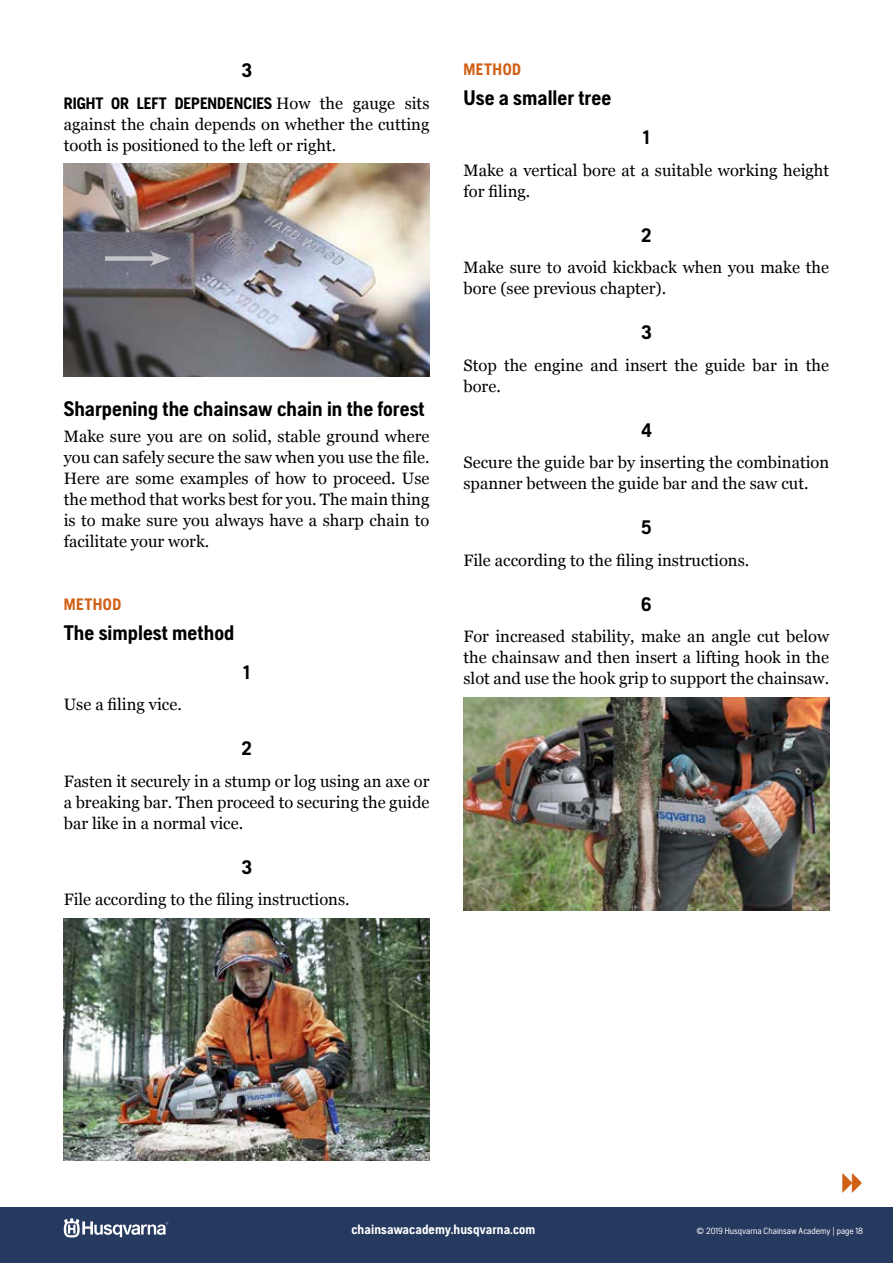
<style>
.page{position:relative;width:893px;height:1263px;background:#fff}
.page>*{position:absolute;margin:0;border:0;box-sizing:border-box;transform-origin:0 0}
.t1{font:700 21px "Husqvarna Gothic";color:#000}
.t2{font:700 19.5px "Husqvarna Gothic";color:#000}
.t3{font:16.5px/21px "Georgia";color:#000}
.t4{font:700 16.5px "Husqvarna Gothic";color:#000}
.t5{font:700 16.5px "Husqvarna Gothic";letter-spacing:.03em;color:#d06015}
.t6{font:700 13.5px "Husqvarna Gothic";letter-spacing:.005em;color:#fff}
.t7{font:9px "Husqvarna Gothic";letter-spacing:.005em;color:#fff}
.s1{font-family:"Georgia";font-weight:400}
</style>
<div class="page">
<div style="left:0;top:1208px;width:893px;height:55px;background:#26395f"></div>
<svg style="left:64px;top:1218px;width:104px;height:19px"></svg>
<img style="left:64px;top:918px;width:365px;height:243px">
<img style="left:463px;top:697px;width:366px;height:213px">
<img style="left:64px;top:164px;width:365px;height:212px">
<div style="left:105px;top:256px;width:53px;height:5px;background:#c4c5cb"></div>
<svg style="left:150px;top:251px;width:21px;height:15px"></svg>
<p class="t2" style="left:241px;top:59px;width:12px">3</p>
<p class="t4" style="left:64px;top:94px;width:367px">RIGHT OR LEFT DEPENDENCIES <span class="s1">How the gauge sits</span></p>
<p class="t3" style="left:64px;top:114px;width:367px">against the chain depends on whether the cutting tooth is positioned to the left or right.</p>
<p class="t1" style="left:64px;top:397px;width:362px">Sharpening the chainsaw chain in the forest</p>
<p class="t3" style="left:64px;top:426px;width:367px;text-align:justify">Make sure you are on solid, stable ground where you can safely secure the saw when you use the file.<br>Here are some examples of how to proceed. Use the method that works best for you. The main thing is to make sure you always have a sharp chain to facilitate your work.</p>
<p class="t5" style="left:64px;top:595px;width:59px">METHOD</p>
<p class="t1" style="left:64px;top:620px;width:172px">The simplest method</p>
<p class="t3" style="left:64px;top:694px;width:120px">Use a filing vice.</p>
<p class="t2" style="left:243px;top:661px;width:8px">1</p>
<p class="t2" style="left:242px;top:737px;width:12px">2</p>
<p class="t3" style="left:64px;top:771px;width:367px;text-align:justify">Fasten it securely in a stump or log using an axe or a breaking bar. Then proceed to securing the guide bar like in a normal vice.</p>
<p class="t2" style="left:241px;top:856px;width:12px">3</p>
<p class="t3" style="left:64px;top:889px;width:287px">File according to the filing instructions.</p>
<p class="t5" style="left:463px;top:60px;width:59px">METHOD</p>
<p class="t1" style="left:463px;top:86px;width:149px">Use a smaller tree</p>
<p class="t2" style="left:643px;top:126px;width:8px">1</p>
<p class="t3" style="left:463px;top:160px;width:367px">Make a vertical bore at a suitable working height for filing.</p>
<p class="t2" style="left:641px;top:223px;width:12px">2</p>
<p class="t3" style="left:463px;top:257px;width:367px">Make sure to avoid kickback when you make the bore (see previous chapter).</p>
<p class="t2" style="left:641px;top:321px;width:12px">3</p>
<p class="t3" style="left:463px;top:355px;width:367px">Stop the engine and insert the guide bar in the bore.</p>
<p class="t2" style="left:641px;top:418px;width:12px">4</p>
<p class="t3" style="left:463px;top:452px;width:367px">Secure the guide bar by inserting the combination spanner between the guide bar and the saw cut.</p>
<p class="t2" style="left:641px;top:516px;width:12px">5</p>
<p class="t3" style="left:463px;top:550px;width:287px">File according to the filing instructions.</p>
<p class="t2" style="left:641px;top:592px;width:12px">6</p>
<p class="t3" style="left:463px;top:626px;width:367px;text-align:justify">For increased stability, make an angle cut below the chainsaw and then insert a lifting hook in the slot and use the hook grip to support the chainsaw.</p>
<p class="t6" style="left:351px;top:1222px;width:186px">chainsawacademy.husqvarna.com</p>
<p class="t7" style="left:697px;top:1226px;width:168px">© 2019 Husqvarna Chainsaw Academy | page 18</p>
</div>
